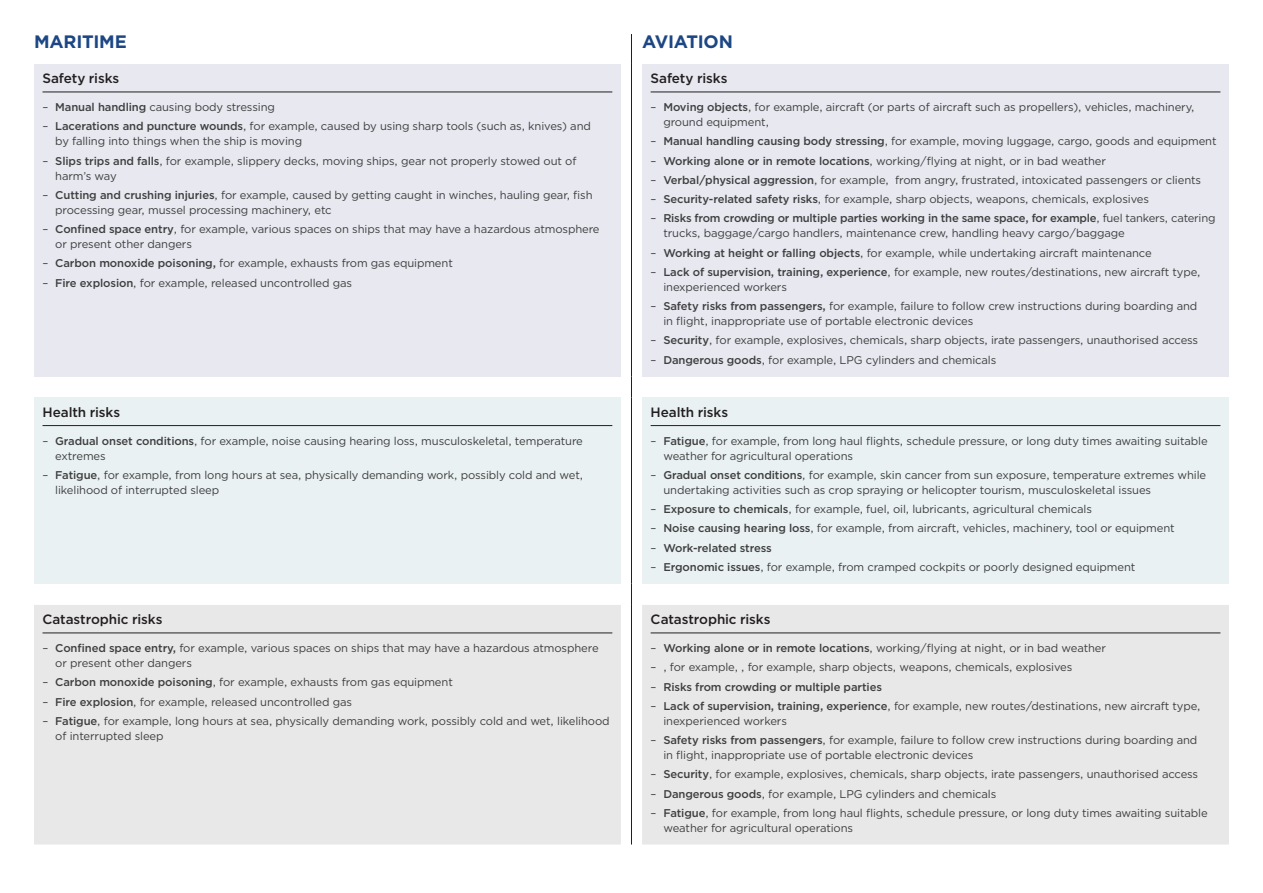
<style>
.page{position:relative;width:1263px;height:893px;background:#fff}
.page>*{position:absolute;margin:0;border:0;box-sizing:border-box;transform-origin:0 0}
.industry_head{font:700 18px "Gotham";letter-spacing:-.015em;color:#1c4784}
.H4_rule{font:500 13.5px "Gotham";letter-spacing:-.005em;color:#231f20}
.t1{font:11.25px/15px "Gotham";letter-spacing:-.01em;color:#3e3e3f}
.t2{font:500 11.25px "Gotham";letter-spacing:-.01em;color:#3e3e3f}
.s1{font-weight:500}
.s2{font-weight:400}
</style>
<div class="page">
<div style="left:34px;top:64px;width:587px;height:312px;background:#e7e8f0"></div>
<div style="left:642px;top:64px;width:587px;height:312px;background:#e7e8f0"></div>
<div style="left:34px;top:398px;width:587px;height:186px;background:#e9f1f2"></div>
<div style="left:642px;top:398px;width:587px;height:186px;background:#e9f1f2"></div>
<div style="left:34px;top:605px;width:1195px;height:239px;background:#e9e8e8"></div>
<hr style="left:631px;top:34px;width:1px;height:30px;background:#231f20">
<hr style="left:631px;top:64px;width:1px;height:312px;background:#231f20">
<svg style="left:631px;top:376px;width:1px;height:22px"></svg>
<hr style="left:631px;top:398px;width:1px;height:186px;background:#231f20">
<svg style="left:631px;top:584px;width:1px;height:21px"></svg>
<hr style="left:631px;top:605px;width:1px;height:239px;background:#231f20">
<hr style="left:43px;top:92px;width:569px;height:1px;background:#231f20">
<hr style="left:651px;top:92px;width:569px;height:1px;background:#231f20">
<hr style="left:43px;top:425px;width:569px;height:1px;background:#231f20">
<hr style="left:651px;top:425px;width:569px;height:1px;background:#231f20">
<hr style="left:43px;top:633px;width:569px;height:1px;background:#231f20">
<hr style="left:651px;top:633px;width:569px;height:1px;background:#231f20">
<p class="industry_head" style="left:34px;top:30px;width:95px">MARITIME</p>
<p class="industry_head" style="left:642px;top:30px;width:92px">AVIATION</p>
<p class="H4_rule" style="left:43px;top:70px;width:78px">Safety risks</p>
<p class="t1" style="left:43px;top:99px;width:234px">– <span class="s1">Manual handling</span> causing body stressing</p>
<p class="t1" style="left:55px;top:119px;width:537px;text-indent:-13px">– <span class="s1">Lacerations and puncture wounds</span>, for example, caused by using sharp tools (such as, knives) and by falling into things when the ship is moving</p>
<p class="t1" style="left:55px;top:153px;width:523px;text-indent:-13px">– <span class="s1">Slips trips and falls</span>, for example, slippery decks, moving ships, gear not properly stowed out of harm’s way</p>
<p class="t1" style="left:55px;top:187px;width:539px;text-indent:-13px">– <span class="s1">Cutting and crushing injuries</span>, for example, caused by getting caught in winches, hauling gear, fish processing gear, mussel processing machinery, etc</p>
<p class="t1" style="left:55px;top:221px;width:546px;text-indent:-13px">– <span class="s1">Confined space entry</span>, for example, various spaces on ships that may have a hazardous atmosphere or present other dangers</p>
<p class="t1" style="left:43px;top:256px;width:412px">– <span class="s1">Carbon monoxide poisoning,</span> for example, exhausts from gas equipment</p>
<p class="t1" style="left:43px;top:275px;width:311px">– <span class="s1">Fire explosion</span>, for example, released uncontrolled gas</p>
<p class="H4_rule" style="left:651px;top:70px;width:78px">Safety risks</p>
<p class="t1" style="left:663px;top:99px;width:533px;text-indent:-13px">– <span class="s1">Moving objects</span>, for example, aircraft (or parts of aircraft such as propellers), vehicles, machinery, ground equipment,</p>
<p class="t1" style="left:651px;top:134px;width:567px">– <span class="s1">Manual handling causing body stressing</span>, for example, moving luggage, cargo, goods and equipment</p>
<p class="t1" style="left:651px;top:153px;width:457px">– <span class="s1">Working alone or in remote locations</span>, working/flying at night, or in bad weather</p>
<p class="t1" style="left:651px;top:172px;width:552px">– <span class="s1">Verbal/physical aggression</span>, for example, from angry, frustrated, intoxicated passengers or clients</p>
<p class="t1" style="left:651px;top:191px;width:500px">– <span class="s1">Security-related safety risks</span>, for example, sharp objects, weapons, chemicals, explosives</p>
<p class="t1" style="left:663px;top:211px;width:554px;text-indent:-13px">– <span class="s1">Risks from crowding or multiple parties working in the same space, for example</span>, fuel tankers, catering trucks, baggage/cargo handlers, maintenance crew, handling heavy cargo/baggage</p>
<p class="t1" style="left:651px;top:245px;width:502px">– <span class="s1">Working at height or falling objects</span>, for example, while undertaking aircraft maintenance</p>
<p class="t1" style="left:663px;top:264px;width:539px;text-indent:-13px">– <span class="s1">Lack of supervision, training, experience</span>, for example, new routes/destinations, new aircraft type, inexperienced workers</p>
<p class="t1" style="left:663px;top:298px;width:535px;text-indent:-13px">– <span class="s1">Safety risks from passengers,</span> for example, failure to follow crew instructions during boarding and in flight, inappropriate use of portable electronic devices</p>
<p class="t1" style="left:651px;top:333px;width:549px">– <span class="s1">Security</span>, for example, explosives, chemicals, sharp objects, irate passengers, unauthorised access</p>
<p class="t1" style="left:651px;top:352px;width:347px">– <span class="s1">Dangerous goods</span>, for example, LPG cylinders and chemicals</p>
<p class="H4_rule" style="left:43px;top:403px;width:79px">Health risks</p>
<p class="t1" style="left:55px;top:433px;width:529px;text-indent:-13px">– <span class="s1">Gradual onset conditions</span>, for example, noise causing hearing loss, musculoskeletal, temperature extremes</p>
<p class="t1" style="left:55px;top:467px;width:529px;text-indent:-13px">– <span class="s1">Fatigue</span>, for example, from long hours at sea, physically demanding work, possibly cold and wet, likelihood of interrupted sleep</p>
<p class="H4_rule" style="left:43px;top:611px;width:121px">Catastrophic risks</p>
<p class="t1" style="left:55px;top:640px;width:545px;text-indent:-13px">– <span class="s1">Confined space entry,</span> for example, various spaces on ships that may have a hazardous atmosphere or present other dangers</p>
<p class="t1" style="left:43px;top:674px;width:412px">– <span class="s1">Carbon monoxide poisoning</span>, for example, exhausts from gas equipment</p>
<p class="t1" style="left:43px;top:694px;width:311px">– <span class="s1">Fire explosion</span>, for example, released uncontrolled gas</p>
<p class="t1" style="left:55px;top:713px;width:556px;text-indent:-13px">– <span class="s1">Fatigue</span>, for example, long hours at sea, physically demanding work, possibly cold and wet, likelihood of interrupted sleep</p>
<p class="H4_rule" style="left:651px;top:403px;width:79px">Health risks</p>
<p class="t1" style="left:663px;top:433px;width:546px;text-indent:-13px">– <span class="s1">Fatigue</span>, for example, from long haul flights, schedule pressure, or long duty times awaiting suitable weather for agricultural operations</p>
<p class="t1" style="left:663px;top:467px;width:544px;text-indent:-13px">– <span class="s1">Gradual onset conditions</span>, for example, skin cancer from sun exposure, temperature extremes while undertaking activities such as crop spraying or helicopter tourism, musculoskeletal issues</p>
<p class="t1" style="left:651px;top:501px;width:443px">– <span class="s1">Exposure to chemicals</span>, for example, fuel, oil, lubricants, agricultural chemicals</p>
<p class="t1" style="left:651px;top:521px;width:526px">– <span class="s1">Noise causing hearing loss</span>, for example, from aircraft, vehicles, machinery, tool or equipment</p>
<p class="t2" style="left:651px;top:540px;width:123px"><span class="s2">–</span> Work-related stress</p>
<p class="t1" style="left:651px;top:559px;width:486px">– <span class="s1">Ergonomic issues</span>, for example, from cramped cockpits or poorly designed equipment</p>
<p class="H4_rule" style="left:651px;top:611px;width:121px">Catastrophic risks</p>
<p class="t1" style="left:651px;top:640px;width:457px">– <span class="s1">Working alone or in remote locations</span>, working/flying at night, or in bad weather</p>
<p class="t1" style="left:651px;top:659px;width:423px">– , for example, , for example, sharp objects, weapons, chemicals, explosives</p>
<p class="t2" style="left:651px;top:679px;width:233px"><span class="s2">–</span> Risks from crowding or multiple parties</p>
<p class="t1" style="left:663px;top:698px;width:539px;text-indent:-13px">– <span class="s1">Lack of supervision, training, experience</span>, for example, new routes/destinations, new aircraft type, inexperienced workers</p>
<p class="t1" style="left:663px;top:732px;width:535px;text-indent:-13px">– <span class="s1">Safety risks from passengers</span>, for example, failure to follow crew instructions during boarding and in flight, inappropriate use of portable electronic devices</p>
<p class="t1" style="left:651px;top:766px;width:549px">– <span class="s1">Security</span>, for example, explosives, chemicals, sharp objects, irate passengers, unauthorised access</p>
<p class="t1" style="left:651px;top:786px;width:347px">– <span class="s1">Dangerous goods</span>, for example, LPG cylinders and chemicals</p>
<p class="t1" style="left:663px;top:805px;width:546px;text-indent:-13px">– <span class="s1">Fatigue</span>, for example, from long haul flights, schedule pressure, or long duty times awaiting suitable weather for agricultural operations</p>
</div>
